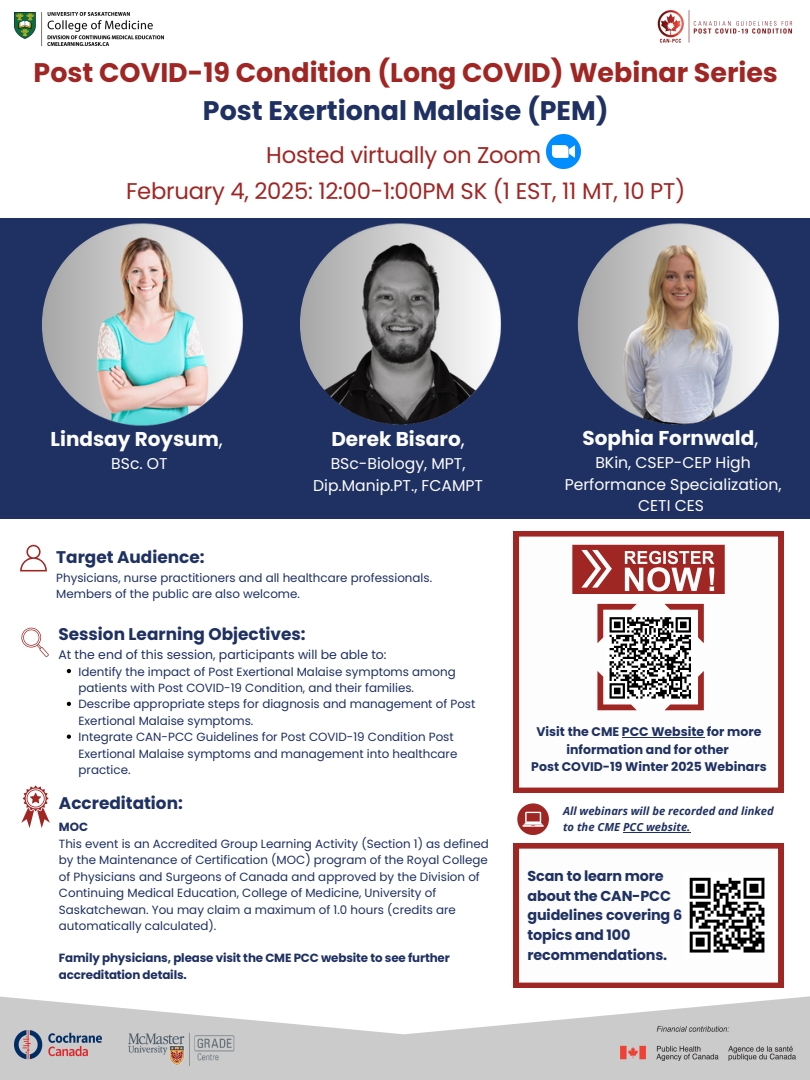
<style>
.page{position:relative;width:810px;height:1080px;background:#fff}
.page>*{position:absolute;margin:0;border:0;box-sizing:border-box;transform-origin:0 0}
.t1{font:700 26.88px/37.5px "Poppins";color:#a02624;text-align:center}
.t2{font:22.75px "Poppins";letter-spacing:-.01em;color:#a02624}
.t3{font:700 20px "Poppins";color:#fdfdfd}
.t4{font:700 16.88px "Poppins";color:#1f3162}
.t5{font:15.62px/21.6px "Poppins";color:#fdfdfd;text-align:center}
.t6{font:700 14.38px/19.7px "Poppins";letter-spacing:-.01em;color:#1f3162}
.t7{font:700 12.5px/17.4px "Poppins";color:#1f3162;text-align:center}
.t8{font:12.5px "Poppins";color:#1f3162}
.t9{font:11.88px/16.4px "Poppins";color:#1f3162}
.t10{font:700 11.88px "Poppins";letter-spacing:-.01em;color:#1f3162}
.t11{font:italic 700 11.19px/15.5px "Open Sans";color:#1f3162}
.s1{color:#1f3162}
.s2{font-weight:400}
</style>
<div class="page">
<svg style="left:514px;top:531px;width:269px;height:262px"></svg>
<svg style="left:572px;top:545px;width:153px;height:49px"></svg>
<div style="left:0;top:218px;width:810px;height:300px;background:#1f3162"></div>
<svg style="left:0;top:996px;width:810px;height:84px;fill:#cbcbcb"></svg>
<svg style="left:517px;top:803px;width:32px;height:32px"></svg>
<img style="left:42px;top:222px;width:205px;height:205px;border-radius:50%">
<img style="left:657px;top:10px;width:136px;height:33px">
<img style="left:14px;top:13px;width:149px;height:32px">
<img style="left:547px;top:135px;width:33px;height:33px">
<img style="left:300px;top:221px;width:205px;height:206px;border-radius:50%">
<svg style="left:21px;top:786px;width:29px;height:42px"></svg>
<svg style="left:20px;top:545px;width:27px;height:26px"></svg>
<svg style="left:21px;top:628px;width:28px;height:29px"></svg>
<img style="left:126px;top:1031px;width:111px;height:38px">
<img style="left:14px;top:1031px;width:88px;height:29px">
<img style="left:620px;top:1025px;width:176px;height:36px">
<svg style="left:597px;top:604px;width:107px;height:106px"></svg>
<svg style="left:514px;top:843px;width:269px;height:145px"></svg>
<div style="left:684px;top:872px;width:86px;height:87px;background:#fff"></div>
<svg style="left:690px;top:878px;width:74px;height:72px"></svg>
<hr style="left:690px;top:950px;width:21px;height:3px;background:#000">
<hr style="left:714px;top:950px;width:15px;height:3px;background:#000">
<hr style="left:744px;top:950px;width:20px;height:3px;background:#000">
<hr style="left:623px;top:832px;width:67px;height:1px;background:#1f3162">
<svg style="left:67px;top:669px;width:4px;height:4px"></svg>
<svg style="left:67px;top:702px;width:4px;height:4px"></svg>
<svg style="left:67px;top:735px;width:4px;height:4px"></svg>
<hr style="left:622px;top:737px;width:82px;height:1px;background:#1f3162">
<img style="left:578px;top:221px;width:205px;height:206px;border-radius:50%">
<h5 class="t1" style="left:34px;top:54px;width:746px">Post COVID-19 Condition (Long COVID) Webinar Series<br><span class="s1">Post Exertional Malaise (PEM)</span></h5>
<p class="t2" style="left:266px;top:139px;width:276px">Hosted virtually on Zoom</p>
<h4 class="t2" style="left:126px;top:176px;width:561px">February 4, 2025: 12:00-1:00PM SK (1 EST, 11 MT, 10 PT)</h4>
<p class="t3" style="left:51px;top:425px;width:174px">Lindsay Roysum<span class="s2">,</span></p>
<p class="t5" style="left:111px;top:453px;width:58px">BSc. OT</p>
<p class="t3" style="left:331px;top:425px;width:135px">Derek Bisaro<span class="s2">,</span></p>
<p class="t5" style="left:313px;top:453px;width:171px">BSc-Biology, MPT,<br>Dip.Manip.PT., FCAMPT</p>
<p class="t4" style="left:56px;top:546px;width:150px">Target Audience:</p>
<p class="t9" style="left:56px;top:569px;width:377px">Physicians, nurse practitioners and all healthcare professionals.</p>
<p class="t9" style="left:56px;top:586px;width:245px">Members of the public are also welcome.</p>
<p class="t4" style="left:58px;top:622px;width:249px">Session Learning Objectives:</p>
<h5 class="t8" style="left:58px;top:646px;width:330px">At the end of this session, participants will be able to:</h5>
<p class="t9" style="left:79px;top:663px;width:379px">Identify the impact of Post Exertional Malaise symptoms among patients with Post COVID-19 Condition, and their families.</p>
<p class="t9" style="left:79px;top:696px;width:398px">Describe appropriate steps for diagnosis and management of Post<br>Exertional Malaise symptoms.</p>
<p class="t9" style="left:79px;top:729px;width:380px">Integrate CAN-PCC Guidelines for Post COVID-19 Condition Post<br>Exertional Malaise symptoms and management into healthcare practice.</p>
<p class="t4" style="left:59px;top:791px;width:125px">Accreditation:</p>
<p class="t10" style="left:59px;top:819px;width:31px">MOC</p>
<p class="t9" style="left:59px;top:836px;width:431px">This event is an Accredited Group Learning Activity (Section 1) as defined by the Maintenance of Certification (MOC) program of the Royal College of Physicians and Surgeons of Canada and approved by the Division of Continuing Medical Education, College of Medicine, University of Saskatchewan. You may claim a maximum of 1.0 hours (credits are automatically calculated).</p>
<p class="t3" style="left:583px;top:424px;width:177px">Sophia Fornwald<span class="s2">,</span></p>
<p class="t5" style="left:565px;top:452px;width:218px">BKin, CSEP-CEP High<br>Performance Specialization,<br>CETI CES</p>
<p class="t7" style="left:536px;top:723px;width:227px">Visit the CME PCC Website for more information and for other</p>
<p class="t7" style="left:531px;top:758px;width:237px">Post COVID-19 Winter 2025 Webinars</p>
<p class="t11" style="left:563px;top:803px;width:212px">All webinars will be recorded and linked to the CME PCC website.</p>
<p class="t6" style="left:528px;top:866px;width:156px">Scan to learn more about the CAN-PCC guidelines covering 6 topics and 100</p>
<p class="t10" style="left:59px;top:950px;width:392px">Family physicians, please visit the CME PCC website to see further</p>
<p class="t6" style="left:528px;top:945px;width:141px">recommendations.</p>
<p class="t10" style="left:59px;top:966px;width:129px">accreditation details.</p>
</div>
